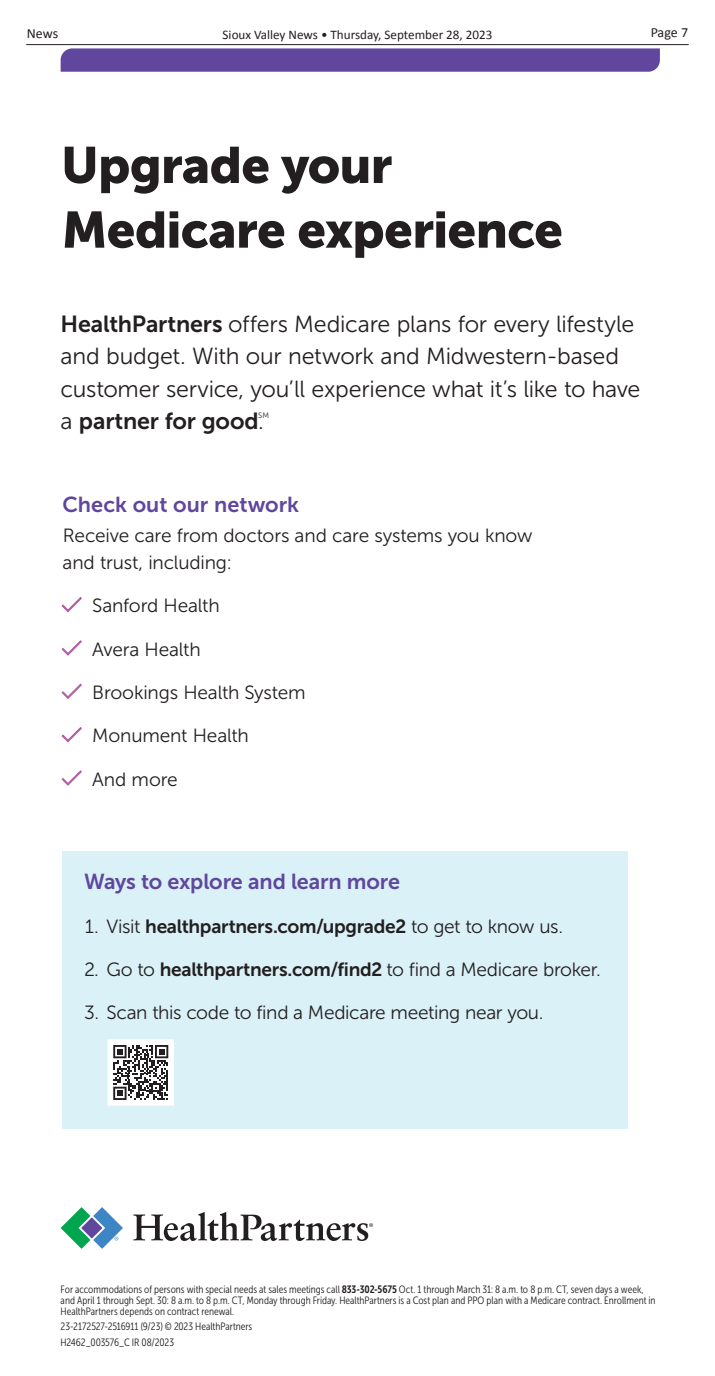
<style>
.page{position:relative;width:715px;height:1376px;background:#fff}
.page>*{position:absolute;margin:0;border:0;box-sizing:border-box;transform-origin:0 0}
.t1{font:50.75px/64.7px "Museo Sans 900";letter-spacing:-.015em;color:#231f20}
.t2{font:23.28px/32.6px "Museo Sans 300";letter-spacing:-.01em;color:#231f20}
.t3{font:23.28px "Museo Sans 700";letter-spacing:-.005em;color:#231f20}
.t4{font:21.61px "Museo Sans 700";letter-spacing:-.005em;color:#60479d}
.t5{font:19.07px/26.7px "Museo Sans 300";letter-spacing:-.01em;color:#231f20}
.t6{font:19.07px "Museo Sans 700";letter-spacing:-.015em;color:#231f20}
.t7{font:14px "Calibri";letter-spacing:-.005em;color:#231f20}
.t8{font:13.12px "Calibri";color:#231f20}
.t9{font:10.59px/11.1px "Museo Sans Cond 300";color:#231f20}
.t10{font:7.7px "Museo Sans 300";color:#231f20}
.s1{font-family:"Museo Sans 700"}
.s2{font-family:"Museo Sans 300"}
.s3{font-family:"Museo Sans Cond 700"}
</style>
<div class="page">
<hr style="left:26px;top:44px;width:662px;height:1px;background:#231f20">
<svg style="left:61px;top:48px;width:598px;height:24px;background:#654da0"></svg>
<svg style="left:61px;top:597px;width:21px;height:16px"></svg>
<svg style="left:61px;top:640px;width:21px;height:16px"></svg>
<svg style="left:61px;top:683px;width:21px;height:16px"></svg>
<svg style="left:61px;top:727px;width:21px;height:16px"></svg>
<svg style="left:61px;top:770px;width:21px;height:16px"></svg>
<svg style="left:61px;top:1207px;width:62px;height:41px"></svg>
<svg style="left:133px;top:1212px;width:240px;height:29px"></svg>
<div style="left:62px;top:850px;width:565px;height:278px;background:#daf1f7"></div>
<svg style="left:107px;top:1039px;width:67px;height:67px;background:#afaeae"></svg>
<h3 class="t7" style="left:27px;top:24px;width:33px">News</h3>
<p class="t8" style="left:222px;top:26px;width:271px">Sioux Valley News • Thursday, September 28, 2023</p>
<h3 class="t7" style="left:650px;top:23px;width:39px">Page 7</h3>
<h1 class="t1" style="left:61px;top:137px;width:503px">Upgrade your<br>Medicare experience</h1>
<h2 class="t2" style="left:61px;top:309px;width:581px"><span class="s1">HealthPartners</span> offers Medicare plans for every lifestyle and budget. With our network and Midwestern-based customer service, you’ll experience what it’s like to have</h2>
<h2 class="t3" style="left:61px;top:412px;width:205px"><span class="s2">a</span> partner for good<span class="s2">.</span></h2>
<p class="t10" style="left:258px;top:413px;width:12px">SM</p>
<h3 class="t4" style="left:62px;top:496px;width:238px">Check out our network</h3>
<h3 class="t5" style="left:63px;top:524px;width:471px">Receive care from doctors and care systems you know and trust, including:</h3>
<h3 class="t5" style="left:92px;top:594px;width:129px">Sanford Health</h3>
<h3 class="t5" style="left:92px;top:637px;width:110px">Avera Health</h3>
<h3 class="t5" style="left:92px;top:680px;width:215px">Brookings Health System</h3>
<h3 class="t5" style="left:92px;top:724px;width:158px">Monument Health</h3>
<h3 class="t5" style="left:92px;top:767px;width:87px">And more</h3>
<h3 class="t4" style="left:84px;top:874px;width:317px">Ways to explore and learn more</h3>
<h3 class="t6" style="left:84px;top:919px;width:480px"><span class="s2">1. Visit</span> healthpartners.com/upgrade2 <span class="s2">to get to know us.</span></h3>
<h3 class="t5" style="left:84px;top:957px;width:518px">2. Go to <span class="s1">healthpartners.com/find2</span> to find a Medicare broker.</h3>
<h3 class="t5" style="left:84px;top:1001px;width:460px">3. Scan this code to find a Medicare meeting near you.</h3>
<p class="t9" style="left:61px;top:1284px;width:596px">For accommodations of persons with special needs at sales meetings call <span class="s3">833-302-5675</span> Oct. 1 through March 31: 8 a.m. to 8 p.m. CT, seven days a week, and April 1 through Sept. 30: 8 a.m. to 8 p.m. CT, Monday through Friday. HealthPartners is a Cost plan and PPO plan with a Medicare contract. Enrollment in<br>HealthPartners depends on contract renewal.</p>
<p class="t9" style="left:61px;top:1319px;width:193px;line-height:15.2px">23-2172527-2516911 (9/23) © 2023 HealthPartners<br>H2462_003576_C IR 08/2023</p>
</div>
